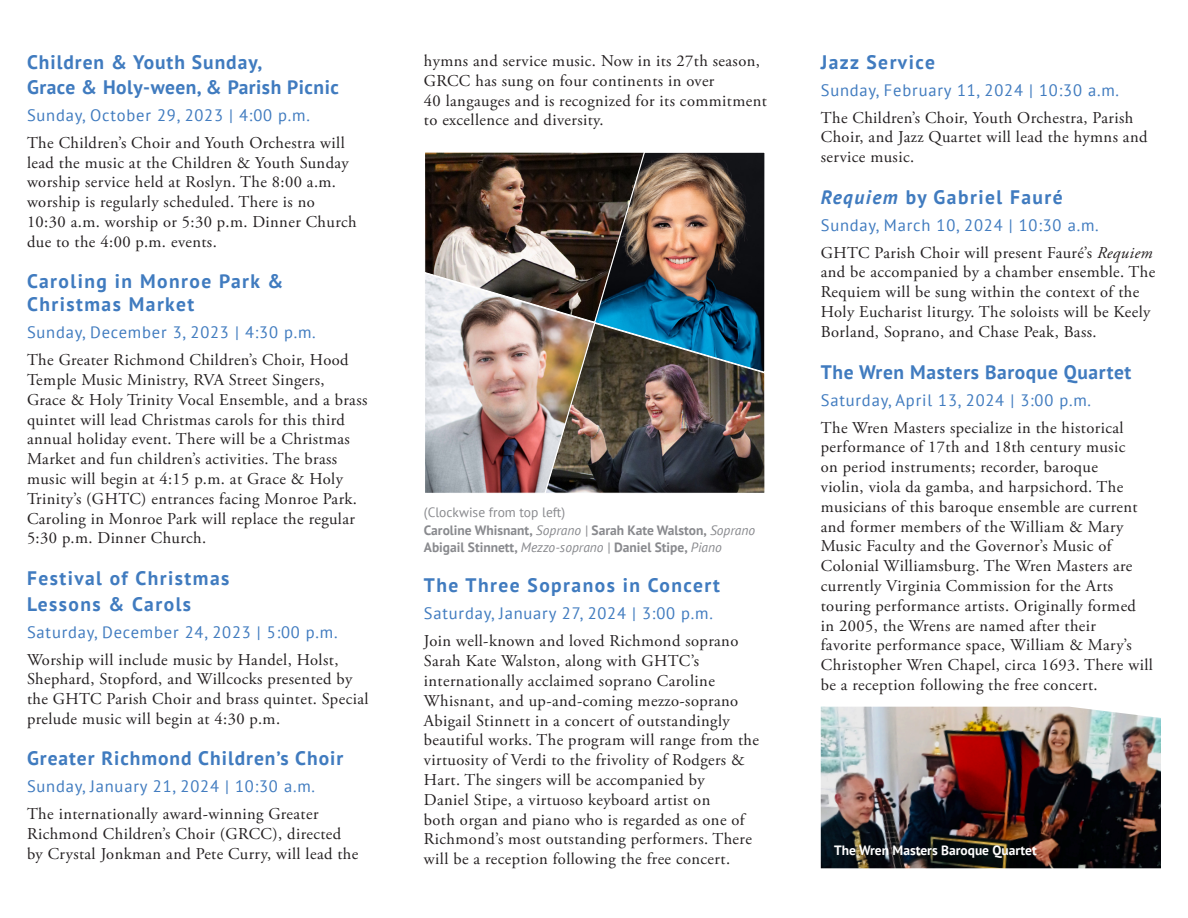
<style>
.page{position:relative;width:1188px;height:918px;background:#fff}
.page>*{position:absolute;margin:0;border:0;box-sizing:border-box;transform-origin:0 0}
.t1{font:700 19.5px/23.4px "PT Sans";letter-spacing:.065em;color:#407bbf}
.t2{font:700 19.5px/25.2px "PT Sans";letter-spacing:.025em;color:#407bbf}
.t3{font:700 19.5px "PT Sans";letter-spacing:.03em;color:#407bbf}
.t4{font:16.5px/19.8px "Adobe Garamond Pro";letter-spacing:.025em;color:#231f20}
.t5{font:16.5px "PT Sans";letter-spacing:.05em;color:#407bbf}
.t6{font:700 13.5px "PT Sans";color:#898a8e}
.t7{font:700 13.5px "PT Sans";color:#fff}
.t8{font:13.5px "PT Sans";color:#898a8e}
.s1{font-weight:400;font-style:italic}
.s2{font-style:italic}
</style>
<div class="page">
<img style="left:821px;top:707px;width:340px;height:161px">
<img style="left:425px;top:152px;width:340px;height:341px">
<p class="t2" style="left:27px;top:49px;width:313px">Children &amp; Youth Sunday,<br>Grace &amp; Holy-ween, &amp; Parish Picnic</p>
<p class="t5" style="left:27px;top:104px;width:284px">Sunday, October 29, 2023 | 4:00 p.m.</p>
<p class="t4" style="left:27px;top:133px;width:331px">The Children’s Choir and Youth Orchestra will lead the music at the Children &amp; Youth Sunday worship service held at Roslyn. The 8:00 a.m. worship is regularly scheduled. There is no 10:30 a.m. worship or 5:30 p.m. Dinner Church due to the 4:00 p.m. events.</p>
<p class="t1" style="left:27px;top:269px;width:258px">Caroling in Monroe Park &amp;<br>Christmas Market</p>
<p class="t5" style="left:27px;top:322px;width:290px">Sunday, December 3, 2023 | 4:30 p.m.</p>
<p class="t4" style="left:27px;top:351px;width:342px">The Greater Richmond Children’s Choir, Hood Temple Music Ministry, RVA Street Singers, Grace &amp; Holy Trinity Vocal Ensemble, and a brass quintet will lead Christmas carols for this third annual holiday event. There will be a Christmas Market and fun children’s activities. The brass music will begin at 4:15 p.m. at Grace &amp; Holy Trinity’s (GHTC) entrances facing Monroe Park.<br>Caroling in Monroe Park will replace the regular 5:30 p.m. Dinner Church.</p>
<p class="t1" style="left:27px;top:565px;width:204px;line-height:25.2px">Festival of Christmas<br>Lessons &amp; Carols</p>
<p class="t5" style="left:27px;top:621px;width:312px">Saturday, December 24, 2023 | 5:00 p.m.</p>
<p class="t4" style="left:27px;top:650px;width:343px">Worship will include music by Handel, Holst, Shephard, Stopford, and Willcocks presented by the GHTC Parish Choir and brass quintet. Special prelude music will begin at 4:30 p.m.</p>
<p class="t1" style="left:27px;top:746px;width:318px">Greater Richmond Children’s Choir</p>
<p class="t5" style="left:27px;top:776px;width:290px">Sunday, January 21, 2024 | 10:30 a.m.</p>
<p class="t4" style="left:27px;top:805px;width:333px">The internationally award-winning Greater<br>Richmond Children’s Choir (GRCC), directed by Crystal Jonkman and Pete Curry, will lead the</p>
<p class="t4" style="left:424px;top:51px;width:344px">hymns and service music. Now in its 27th season, GRCC has sung on four continents in over<br>40 langauges and is recognized for its commitment to excellence and diversity.</p>
<p class="t8" style="left:424px;top:504px;width:143px">(Clockwise from top left)</p>
<p class="t6" style="left:424px;top:522px;width:333px">Caroline Whisnant, <span class="s1">Soprano |</span> Sarah Kate Walston, <span class="s1">Soprano</span></p>
<p class="t6" style="left:424px;top:538px;width:300px">Abigail Stinnett, <span class="s1">Mezzo-soprano |</span> Daniel Stipe, <span class="s1">Piano</span></p>
<p class="t1" style="left:424px;top:573px;width:298px">The Three Sopranos in Concert</p>
<p class="t5" style="left:424px;top:603px;width:291px">Saturday, January 27, 2024 | 3:00 p.m.</p>
<p class="t4" style="left:424px;top:632px;width:337px">Join well-known and loved Richmond soprano Sarah Kate Walston, along with GHTC’s internationally acclaimed soprano Caroline Whisnant, and up-and-coming mezzo-soprano Abigail Stinnett in a concert of outstandingly beautiful works. The program will range from the virtuosity of Verdi to the frivolity of Rodgers &amp; Hart. The singers will be accompanied by<br>Daniel Stipe, a virtuoso keyboard artist on<br>both organ and piano who is regarded as one of Richmond’s most outstanding performers. There will be a reception following the free concert.</p>
<p class="t1" style="left:821px;top:50px;width:116px">Jazz Service</p>
<p class="t5" style="left:821px;top:79px;width:300px">Sunday, February 11, 2024 | 10:30 a.m.</p>
<p class="t4" style="left:821px;top:108px;width:328px">The Children’s Choir, Youth Orchestra, Parish<br>Choir, and Jazz Quartet will lead the hymns and service music.</p>
<p class="t1" style="left:821px;top:185px;width:243px"><span class="s2">Requiem</span> by Gabriel Fauré</p>
<p class="t5" style="left:821px;top:214px;width:280px">Sunday, March 10, 2024 | 10:30 a.m.</p>
<p class="t4" style="left:821px;top:243px;width:336px">GHTC Parish Choir will present Fauré’s <span class="s2">Requiem </span>and be accompanied by a chamber ensemble. The Requiem will be sung within the context of the Holy Eucharist liturgy. The soloists will be Keely Borland, Soprano, and Chase Peak, Bass.</p>
<p class="t3" style="left:821px;top:359px;width:312px">The Wren Masters Baroque Quartet</p>
<p class="t5" style="left:821px;top:389px;width:272px">Saturday, April 13, 2024 | 3:00 p.m.</p>
<p class="t4" style="left:821px;top:418px;width:334px">The Wren Masters specialize in the historical performance of 17th and 18th century music<br>on period instruments; recorder, baroque<br>violin, viola da gamba, and harpsichord. The musicians of this baroque ensemble are current and former members of the William &amp; Mary Music Faculty and the Governor’s Music of Colonial Williamsburg. The Wren Masters are currently Virginia Commission for the Arts touring performance artists. Originally formed in 2005, the Wrens are named after their<br>favorite performance space, William &amp; Mary’s Christopher Wren Chapel, circa 1693. There will be a reception following the free concert.</p>
<p class="t7" style="left:834px;top:841px;width:204px">The Wren Masters Baroque Quartet</p>
</div>
